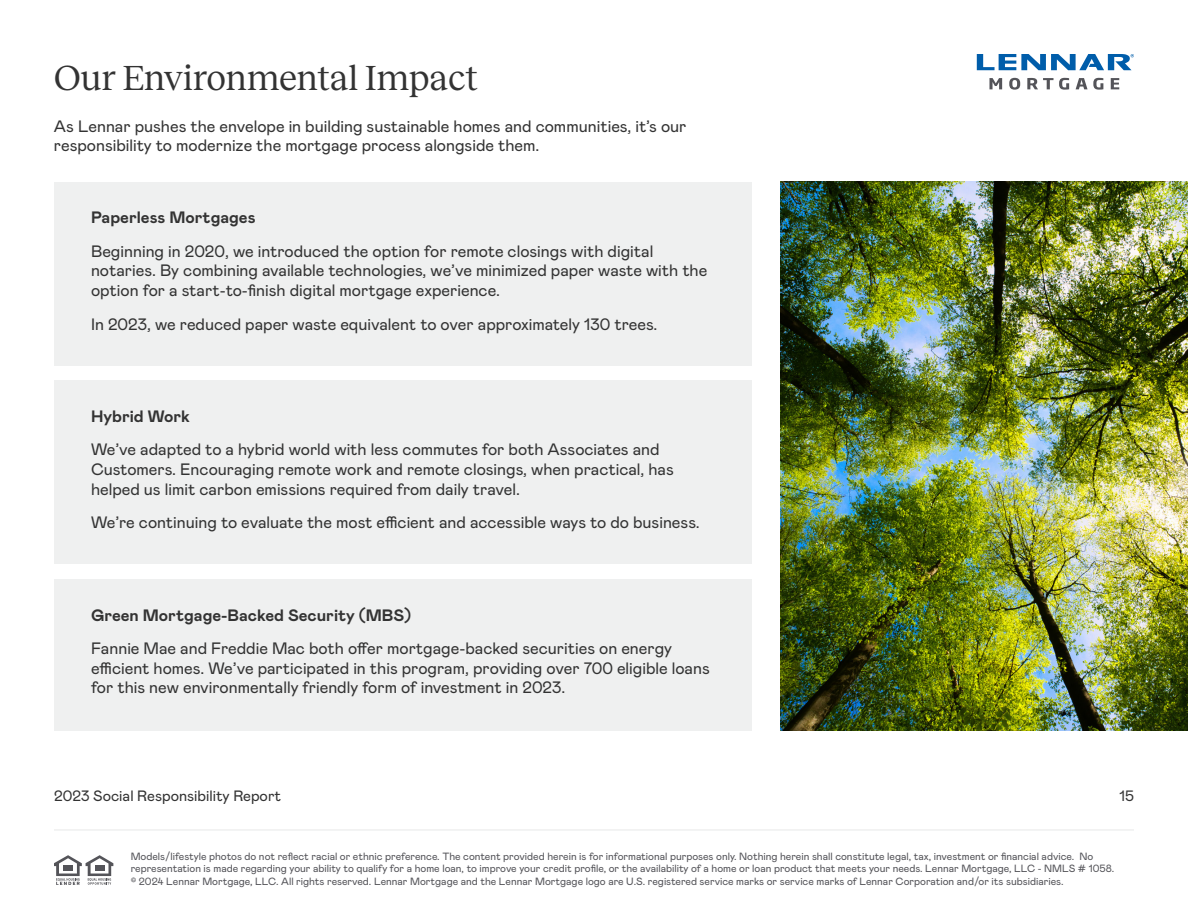
<style>
.page{position:relative;width:1188px;height:918px;background:#fff}
.page>*{position:absolute;margin:0;border:0;box-sizing:border-box;transform-origin:0 0}
.t1{font:36px "Reckless";color:#333}
.t2{font:16.5px/19.8px "Mabry Pro";color:#333}
.t3{font:700 16.5px "Mabry Pro";color:#333}
.t4{font:15px "Mabry Pro";color:#333}
.t5{font:10.5px/12.6px "Mabry Pro";color:#545459}
</style>
<div class="page">
<hr style="left:54px;top:829px;width:1080px;height:2px;background:#eff0f0">
<svg style="left:977px;top:54px;width:157px;height:16px"></svg>
<svg style="left:989px;top:78px;width:13px;height:11px"></svg>
<svg style="left:1009px;top:78px;width:11px;height:12px"></svg>
<svg style="left:1027px;top:78px;width:42px;height:12px"></svg>
<svg style="left:1076px;top:78px;width:27px;height:12px"></svg>
<svg style="left:1111px;top:78px;width:8px;height:11px"></svg>
<svg style="left:54px;top:855px;width:59px;height:30px"></svg>
<div style="left:54px;top:579px;width:697px;height:151px;background:#eff0f0"></div>
<div style="left:54px;top:182px;width:697px;height:183px;background:#eff0f0"></div>
<img style="left:781px;top:182px;width:407px;height:548px">
<div style="left:54px;top:380px;width:697px;height:184px;background:#eff0f0"></div>
<h1 class="t1" style="left:54px;top:51px;width:426px">Our Environmental Impact</h1>
<p class="t2" style="left:54px;top:115px;width:634px">As Lennar pushes the envelope in building sustainable homes and communities, it’s our responsibility to modernize the mortgage process alongside them.</p>
<p class="t3" style="left:91px;top:206px;width:166px">Paperless Mortgages</p>
<p class="t2" style="left:91px;top:240px;width:618px">Beginning in 2020, we introduced the option for remote closings with digital notaries. By combining available technologies, we’ve minimized paper waste with the option for a start-to-finish digital mortgage experience.</p>
<p class="t2" style="left:91px;top:313px;width:568px">In 2023, we reduced paper waste equivalent to over approximately 130 trees.</p>
<p class="t3" style="left:91px;top:404px;width:101px">Hybrid Work</p>
<p class="t2" style="left:91px;top:439px;width:584px">We’ve adapted to a hybrid world with less commutes for both Associates and<br>Customers. Encouraging remote work and remote closings, when practical, has helped us limit carbon emissions required from daily travel.</p>
<p class="t2" style="left:91px;top:512px;width:610px">We’re continuing to evaluate the most efficient and accessible ways to do business.</p>
<p class="t3" style="left:91px;top:603px;width:322px">Green Mortgage-Backed Security (MBS)</p>
<p class="t2" style="left:91px;top:637px;width:620px">Fannie Mae and Freddie Mac both offer mortgage-backed securities on energy efficient homes. We’ve participated in this program, providing over 700 eligible loans for this new environmentally friendly form of investment in 2023.</p>
<p class="t4" style="left:54px;top:785px;width:229px">2023 Social Responsibility Report</p>
<p class="t4" style="left:1119px;top:785px;width:16px">15</p>
<p class="t5" style="left:131px;top:849px;width:985px">Models/lifestyle photos do not reflect racial or ethnic preference. The content provided herein is for informational purposes only. Nothing herein shall constitute legal, tax, investment or financial advice. No representation is made regarding your ability to qualify for a home loan, to improve your credit profile, or the availability of a home or loan product that meets your needs. Lennar Mortgage, LLC - NMLS # 1058. © 2024 Lennar Mortgage, LLC. All rights reserved. Lennar Mortgage and the Lennar Mortgage logo are U.S. registered service marks or service marks of Lennar Corporation and/or its subsidiaries.</p>
</div>
